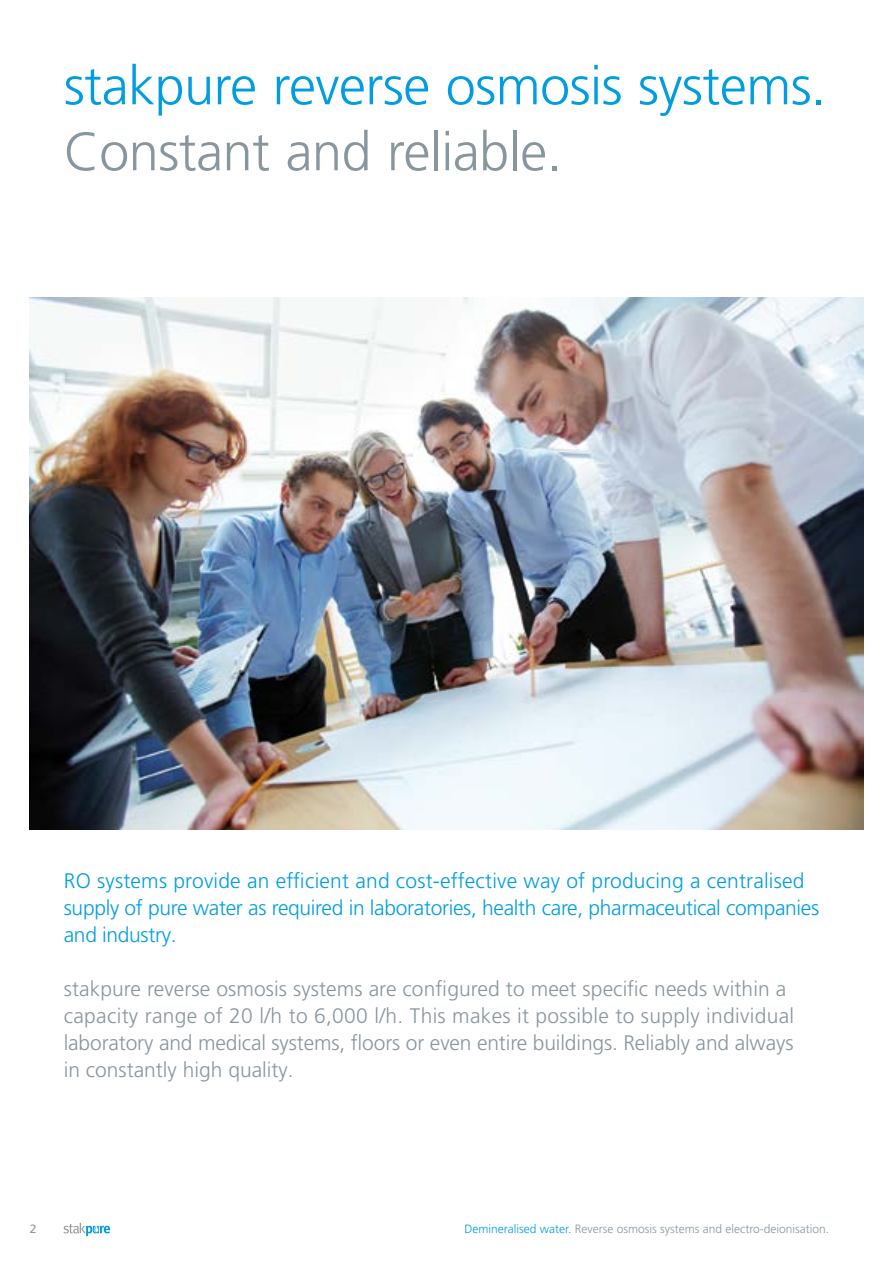
<style>
.page{position:relative;width:893px;height:1263px;background:#fff}
.page>*{position:absolute;margin:0;border:0;box-sizing:border-box;transform-origin:0 0}
.t1{font:300 54px "Frutiger LT Pro";letter-spacing:-.01em;color:#009ee0}
.t2{font:300 54px "Frutiger LT Pro";letter-spacing:-.01em;color:#89969d}
.t3{font:300 21px/27px "Frutiger LT Pro";letter-spacing:.005em;color:#89969d}
.t4{font:300 21px/27px "Frutiger LT Pro";letter-spacing:-.015em;color:#009ee0}
.t5{font:300 12px "Frutiger LT Pro";color:#89969d}
.t6{font:12px "Frutiger LT Pro";color:#89969d}
.s1{color:#009ee0}
</style>
<div class="page">
<svg style="left:63px;top:1223px;width:47px;height:13px"></svg>
<img style="left:30px;top:298px;width:833px;height:532px">
<h1 class="t1" style="left:64px;top:54px;width:764px">stakpure reverse osmosis systems.</h1>
<h1 class="t2" style="left:64px;top:120px;width:499px">Constant and reliable.</h1>
<p class="t4" style="left:64px;top:867px;width:757px">RO systems provide an efficient and cost-effective way of producing a centralised supply of pure water as required in laboratories, health care, pharmaceutical companies and industry.</p>
<p class="t3" style="left:64px;top:975px;width:732px">stakpure reverse osmosis systems are configured to meet specific needs within a capacity range of 20 l/h to 6,000 l/h. This makes it possible to supply individual laboratory and medical systems, floors or even entire buildings. Reliably and always in constantly high quality.</p>
<p class="t6" style="left:30px;top:1222px;width:8px">2</p>
<p class="t5" style="left:464px;top:1222px;width:366px"><span class="s1">Demineralised water.</span> Reverse osmosis systems and electro-deionisation.</p>
</div>
